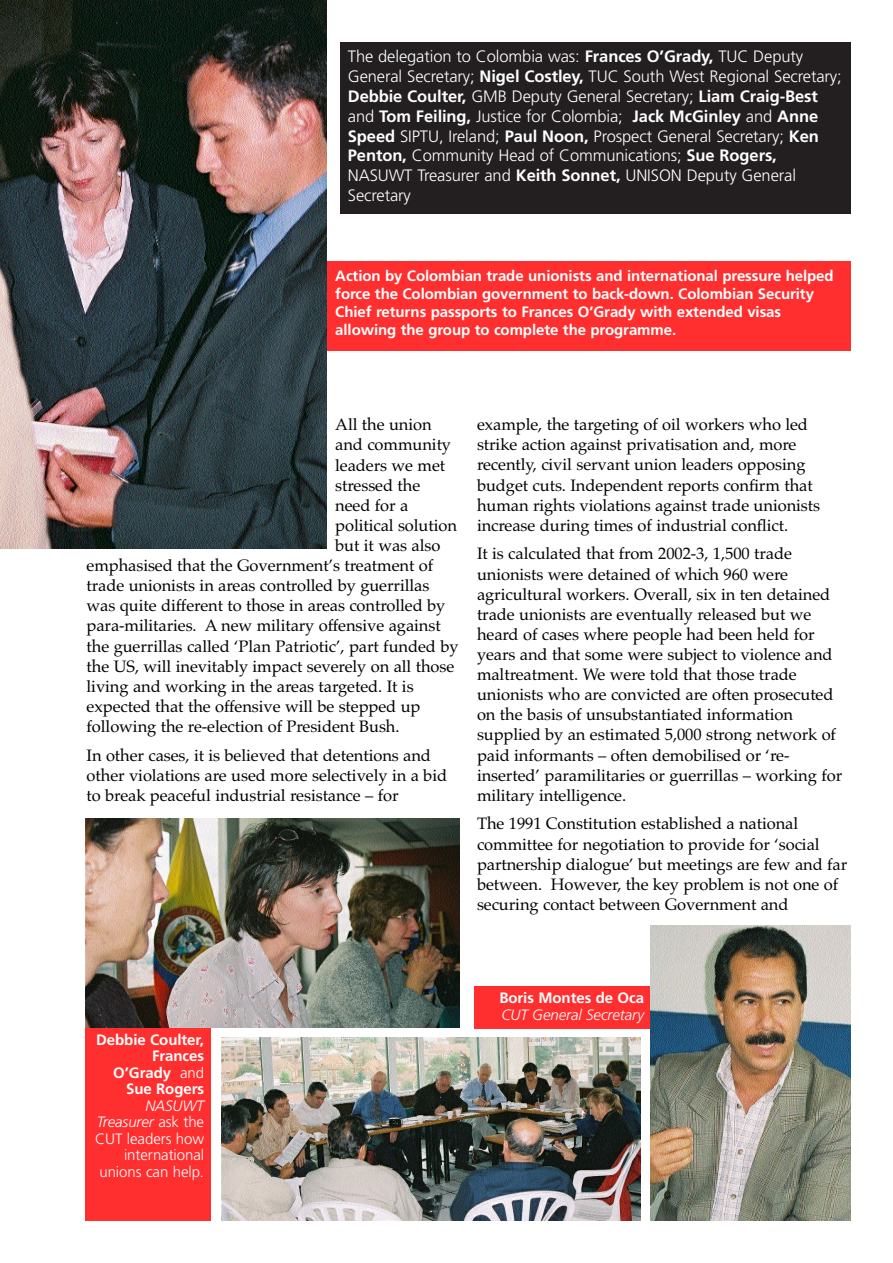
<style>
.page{position:relative;width:893px;height:1263px;background:#fff}
.page>*{position:absolute;margin:0;border:0;box-sizing:border-box;transform-origin:0 0}
.t1{font:16.5px/20.1px "Palatino";letter-spacing:-.005em;color:#000}
.t2{font:300 16.5px/19.8px "Frutiger";letter-spacing:-.005em;color:#fff}
.t3{font:700 15px/18px "Frutiger";letter-spacing:-.005em;color:#fff}
.t4{font:300 15px/16.5px "Frutiger";letter-spacing:-.005em;color:#fff;text-align:right}
.t5{font:italic 300 15px "Frutiger";letter-spacing:-.005em;color:#fff}
.s1{font-weight:700}
.s2{font-weight:300}
.s3{font-style:italic}
</style>
<div class="page">
<div style="left:340px;top:43px;width:510px;height:171px;background:#231f20"></div>
<div style="left:324px;top:261px;width:526px;height:90px;background:#ff2f2f"></div>
<img style="left:0;top:0;width:326px;height:549px">
<img style="left:85px;top:819px;width:375px;height:208px">
<img style="left:650px;top:926px;width:200px;height:294px">
<img style="left:221px;top:1037px;width:419px;height:183px">
<div style="left:85px;top:1028px;width:125px;height:192px;background:#ff2f2f"></div>
<div style="left:474px;top:986px;width:176px;height:43px;background:#ff2f2f"></div>
<p class="t2" style="left:348px;top:48px;width:495px">The delegation to Colombia was: <span class="s1">Frances O’Grady,</span> TUC Deputy General Secretary; <span class="s1">Nigel Costley,</span> TUC South West Regional Secretary; <span class="s1">Debbie Coulter,</span> GMB Deputy General Secretary; <span class="s1">Liam Craig-Best </span>and <span class="s1">Tom Feiling,</span> Justice for Colombia; <span class="s1">Jack McGinley</span> and <span class="s1">Anne Speed</span> SIPTU, Ireland; <span class="s1">Paul Noon,</span> Prospect General Secretary; <span class="s1">Ken Penton,</span> Community Head of Communications; <span class="s1">Sue Rogers, </span>NASUWT Treasurer and <span class="s1">Keith Sonnet,</span> UNISON Deputy General Secretary</p>
<p class="t3" style="left:335px;top:268px;width:500px">Action by Colombian trade unionists and international pressure helped force the Colombian government to back-down. Colombian Security Chief returns passports to Frances O’Grady with extended visas allowing the group to complete the programme.</p>
<p class="t1" style="left:335px;top:417px;width:98px">All the union</p>
<p class="t1" style="left:335px;top:437px;width:117px">and community</p>
<p class="t1" style="left:335px;top:457px;width:111px">leaders we met</p>
<p class="t1" style="left:335px;top:477px;width:86px">stressed the</p>
<p class="t1" style="left:335px;top:497px;width:75px">need for a</p>
<p class="t1" style="left:335px;top:517px;width:123px">political solution</p>
<p class="t1" style="left:335px;top:537px;width:107px">but it was also</p>
<p class="t1" style="left:87px;top:557px;width:348px">emphasised that the Government’s treatment of</p>
<p class="t1" style="left:87px;top:577px;width:344px">trade unionists in areas controlled by guerrillas</p>
<p class="t1" style="left:87px;top:598px;width:360px">was quite different to those in areas controlled by</p>
<p class="t1" style="left:87px;top:618px;width:355px">para-militaries. A new military offensive against</p>
<p class="t1" style="left:87px;top:638px;width:373px">the guerrillas called ‘Plan Patriotic’, part funded by</p>
<p class="t1" style="left:87px;top:658px;width:369px">the US, will inevitably impact severely on all those</p>
<p class="t1" style="left:87px;top:678px;width:328px">living and working in the areas targeted. It is</p>
<p class="t1" style="left:87px;top:698px;width:335px">expected that the offensive will be stepped up</p>
<p class="t1" style="left:87px;top:718px;width:314px">following the re-election of President Bush.</p>
<p class="t1" style="left:87px;top:747px;width:362px">In other cases, it is believed that detentions and other violations are used more selectively in a bid to break peaceful industrial resistance – for</p>
<p class="t1" style="left:477px;top:416px;width:344px">example, the targeting of oil workers who led strike action against privatisation and, more recently, civil servant union leaders opposing budget cuts. Independent reports confirm that human rights violations against trade unionists increase during times of industrial conflict.</p>
<p class="t1" style="left:477px;top:546px;width:367px">It is calculated that from 2002-3, 1,500 trade unionists were detained of which 960 were agricultural workers. Overall, six in ten detained trade unionists are eventually released but we heard of cases where people had been held for years and that some were subject to violence and maltreatment. We were told that those trade unionists who are convicted are often prosecuted on the basis of unsubstantiated information supplied by an estimated 5,000 strong network of paid informants – often demobilised or ‘re&shy;inserted’ paramilitaries or guerrillas – working for military intelligence.</p>
<p class="t1" style="left:477px;top:816px;width:372px">The 1991 Constitution established a national committee for negotiation to provide for ‘social partnership dialogue’ but meetings are few and far between. However, the key problem is not one of securing contact between Government and</p>
<p class="t3" style="left:96px;top:1033px;width:109px;line-height:16.5px;text-align:right">Debbie Coulter,<br>Frances<br>O’Grady <span class="s2">and<br></span>Sue Rogers</p>
<p class="t4" style="left:95px;top:1099px;width:110px"><span class="s3">NASUWT<br>Treasurer</span> ask the<br>CUT leaders how international unions can help.</p>
<p class="t3" style="left:499px;top:990px;width:146px">Boris Montes de Oca</p>
<p class="t5" style="left:501px;top:1009px;width:144px">CUT General Secretary</p>
</div>
